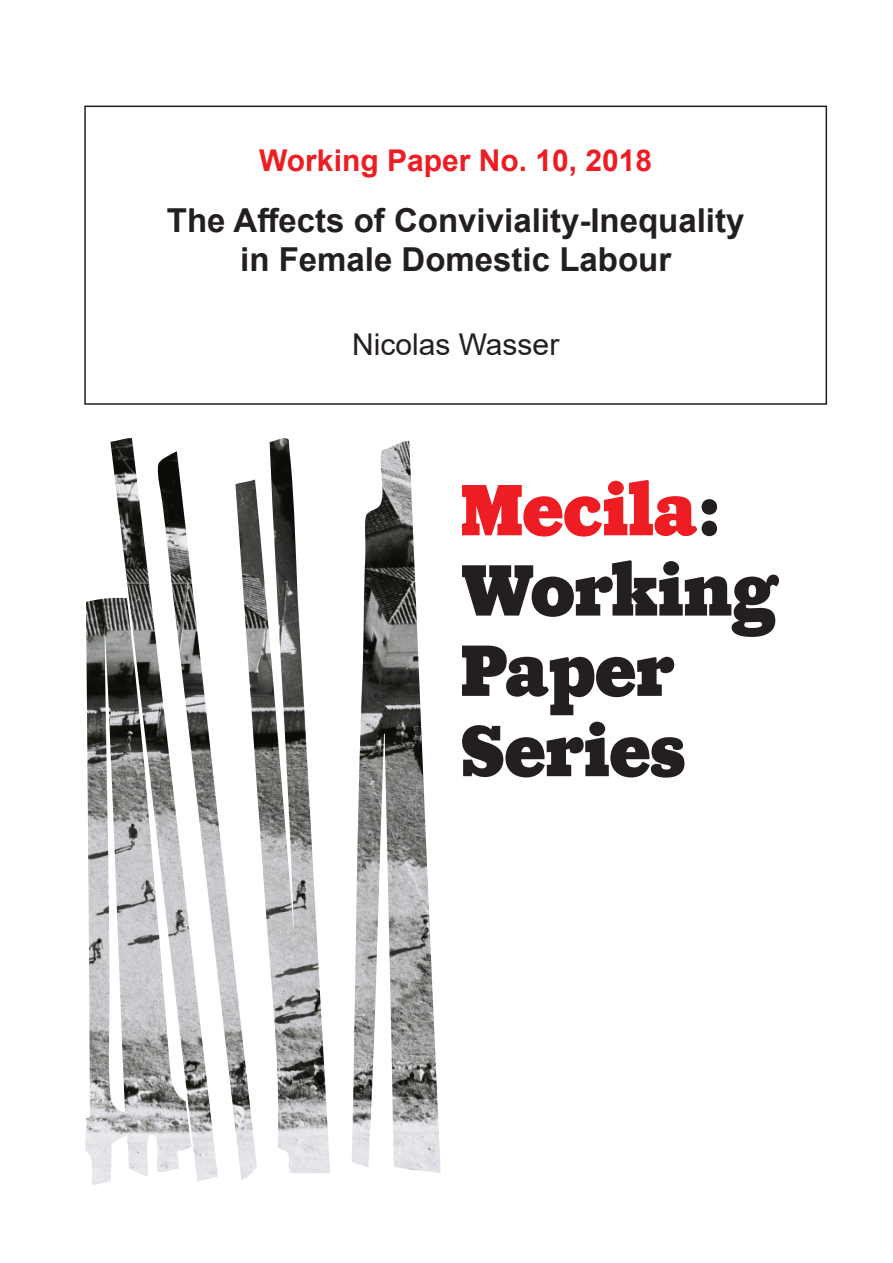
<style>
.page{position:relative;width:893px;height:1263px;background:#fff}
.page>*{position:absolute;margin:0;border:0;box-sizing:border-box;transform-origin:0 0}
.Main_Title{font:700 33px "Arial";color:#231f20}
.Working_Paper_Merian{font:700 30px "Arial";color:#ee1d23}
.Author_s{font:30px "Arial";color:#231f20}
</style>
<div class="page">
<div style="left:84px;top:106px;width:743px;height:299px;border:2px solid #231f20"></div>
<img style="left:85px;top:438px;width:356px;height:747px">
<svg style="left:462px;top:722px;width:223px;height:56px"></svg>
<svg style="left:462px;top:646px;width:212px;height:69px"></svg>
<svg style="left:462px;top:560px;width:317px;height:77px"></svg>
<svg style="left:462px;top:480px;width:255px;height:56px"></svg>
<p class="Working_Paper_Merian" style="left:259px;top:139px;width:394px">Working Paper No. 10, 2018</p>
<p class="Main_Title" style="left:167px;top:197px;width:579px">The Affects of Conviviality-Inequality</p>
<p class="Main_Title" style="left:240px;top:236px;width:432px">in Female Domestic Labour</p>
<p class="Author_s" style="left:352px;top:324px;width:209px">Nicolas Wasser</p>
</div>
